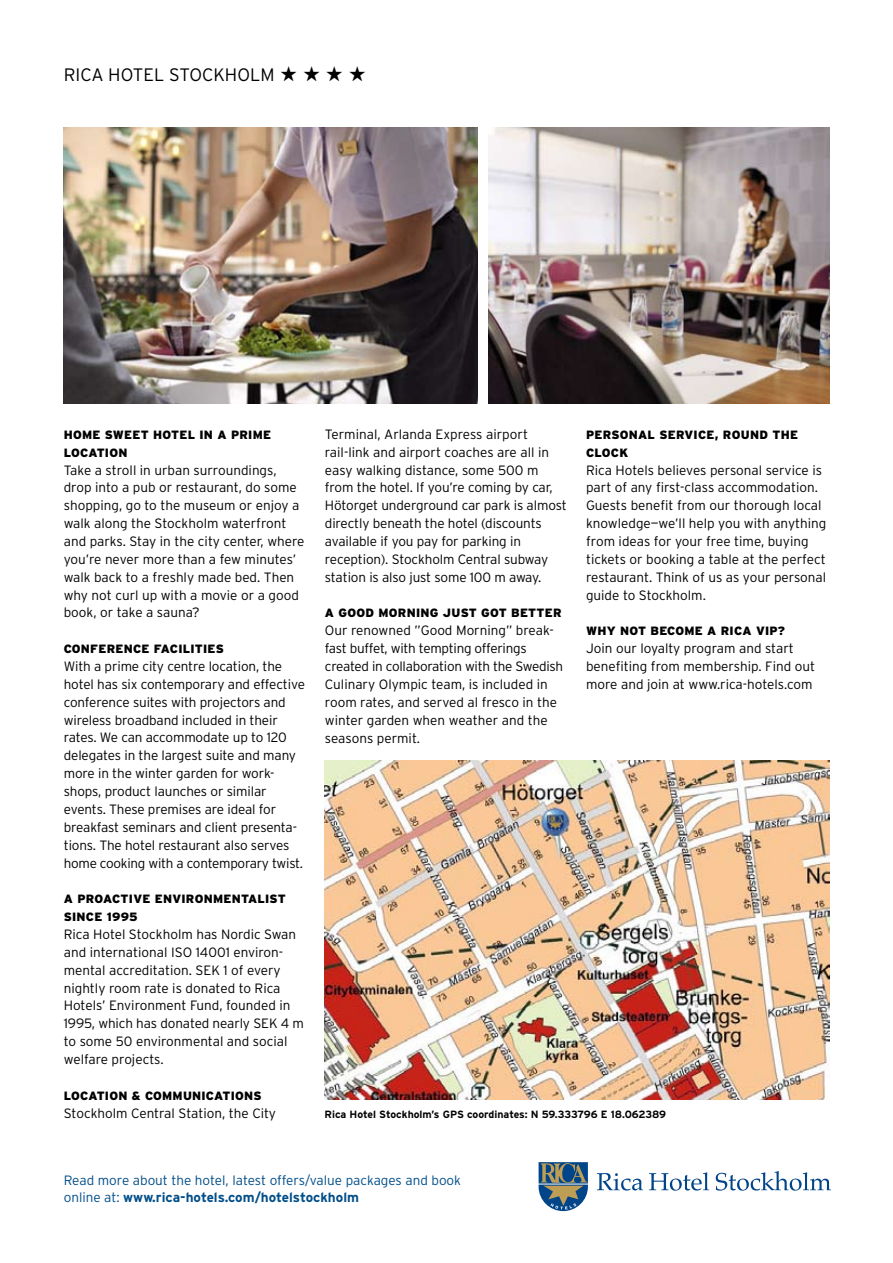
<style>
.page{position:relative;width:893px;height:1263px;background:#fff}
.page>*{position:absolute;margin:0;border:0;box-sizing:border-box;transform-origin:0 0}
.t1{font:21px "Zapf Dingbats";color:#000}
.t2{font:300 18px "Interstate";color:#000}
.t3{font:300 13.5px/17.9px "Interstate";letter-spacing:-.01em;color:#000}
.t4{font:300 13.5px/16.2px "Interstate";color:#004e89}
.t5{font:900 12px/17.9px "Interstate";letter-spacing:.02em;color:#000}
.t6{font:700 10.5px "Interstate";letter-spacing:-.005em;color:#000}
.s1{font-weight:700}
</style>
<div class="page">
<img style="left:325px;top:760px;width:504px;height:340px">
<img style="left:64px;top:128px;width:413px;height:275px">
<img style="left:488px;top:128px;width:341px;height:275px">
<svg style="left:538px;top:1162px;width:50px;height:49px;background:#607b8a"></svg>
<svg style="left:597px;top:1173px;width:46px;height:17px"></svg>
<svg style="left:649px;top:1172px;width:60px;height:19px"></svg>
<svg style="left:716px;top:1171px;width:115px;height:20px"></svg>
<h2 class="t2" style="left:64px;top:65px;width:22px">Rica</h2>
<h2 class="t2" style="left:108px;top:65px;width:24px">Hotel</h2>
<h2 class="t2" style="left:169px;top:65px;width:23px">Stockholm</h2>
<h1 class="t1" style="left:280px;top:64px;width:88px">★ ★ ★ ★</h1>
<p class="t5" style="left:64px;top:426px;width:209px">HOME SWEET HOTEL IN A PRIME<br>LOCATION</p>
<p class="t3" style="left:64px;top:461px;width:242px">Take a stroll in urban surroundings, drop into a pub or restaurant, do some shopping, go to the museum or enjoy a walk along the Stockholm waterfront and parks. Stay in the city center, where you’re never more than a few minutes’ walk back to a freshly made bed. Then why not curl up with a movie or a good book, or take a sauna?</p>
<p class="t5" style="left:64px;top:640px;width:162px">CONFERENCE FACILITIES</p>
<p class="t3" style="left:64px;top:657px;width:243px">With a prime city centre location, the hotel has six contemporary and effective conference suites with projectors and wireless broadband included in their rates. We can accommodate up to 120 delegates in the largest suite and many more in the winter garden for work&shy;shops, product launches or similar events. These premises are ideal for breakfast seminars and client presenta&shy;tions. The hotel restaurant also serves home cooking with a contemporary twist.</p>
<p class="t5" style="left:64px;top:890px;width:223px">A PROACTIVE ENVIRONMENTALIST<br>SINCE 1995</p>
<p class="t3" style="left:64px;top:925px;width:242px">Rica Hotel Stockholm has Nordic Swan and international ISO 14001 environ&shy;mental accreditation. SEK 1 of every nightly room rate is donated to Rica Hotels’ Environment Fund, founded in 1995, which has donated nearly SEK 4 m to some 50 environmental and social welfare projects.</p>
<p class="t5" style="left:64px;top:1086px;width:199px">LOCATION &amp; COMMUNICATIONS</p>
<p class="t3" style="left:64px;top:1104px;width:214px">Stockholm Central Station, the City</p>
<p class="t3" style="left:325px;top:425px;width:243px">Terminal, Arlanda Express airport rail-link and airport coaches are all in easy walking distance, some 500 m from the hotel. If you’re coming by car, Hötorget underground car park is almost directly beneath the hotel (discounts available if you pay for parking in reception). Stockholm Central subway station is also just some 100 m away.</p>
<p class="t5" style="left:325px;top:604px;width:238px">A GOOD MORNING JUST GOT BETTER</p>
<p class="t3" style="left:325px;top:621px;width:240px">Our renowned ”Good Morning” break&shy;fast buffet, with tempting offerings created in collaboration with the Swedish Culinary Olympic team, is included in room rates, and served al fresco in the winter garden when weather and the seasons permit.</p>
<p class="t5" style="left:586px;top:426px;width:213px">PERSONAL SERVICE, ROUND THE<br>CLOCK</p>
<p class="t3" style="left:586px;top:461px;width:242px">Rica Hotels believes personal service is part of any first-class accommodation.<br>Guests benefit from our thorough local knowledge—we’ll help you with anything from ideas for your free time, buying tickets or booking a table at the perfect restaurant. Think of us as your personal guide to Stockholm.</p>
<p class="t5" style="left:586px;top:622px;width:201px">WHY NOT BECOME A RICA VI P?</p>
<p class="t3" style="left:586px;top:639px;width:231px">Join our loyalty program and start benefiting from membership. Find out more and join at www.rica-hotels.com</p>
<p class="t6" style="left:325px;top:1108px;width:343px">Rica Hotel Stockholm’s GPS coordinates: N 59.333796 E 18.062389</p>
<p class="t4" style="left:64px;top:1172px;width:399px">Read more about the hotel, latest offers/value packages and book online at: <span class="s1">www.rica-hotels.com/hotelstockholm</span></p>
</div>
